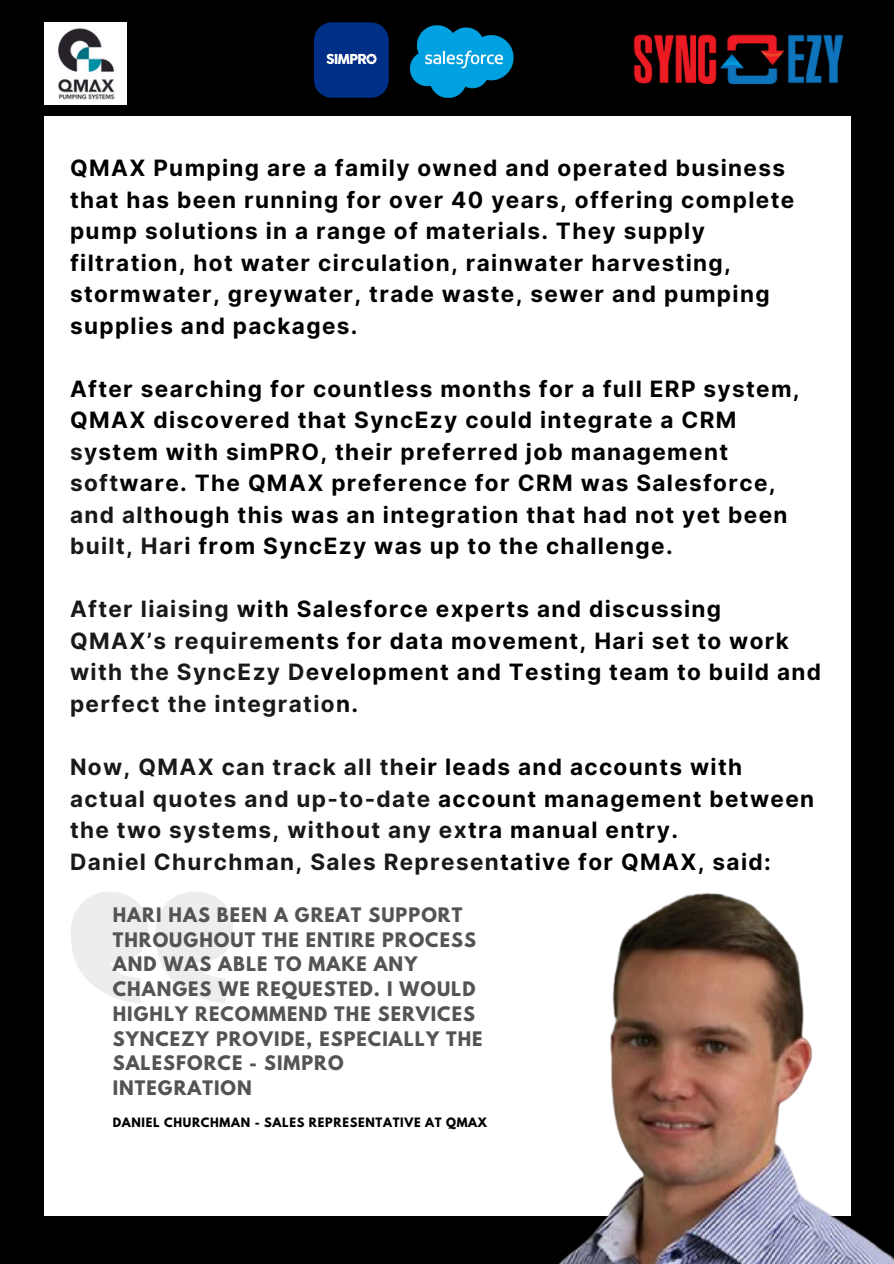
<style>
.page{position:relative;width:894px;height:1264px;background:#fff}
.page>*{position:absolute;margin:0;border:0;box-sizing:border-box;transform-origin:0 0}
.t1{font:700 22.5px/31.5px "Inter";letter-spacing:.06em;color:#000}
.t2{font:700 17.7px/24.8px "League Spartan";letter-spacing:.06em;color:#545454}
.t3{font:700 11.4px "League Spartan";letter-spacing:.06em;color:#000}
</style>
<div class="page">
<div style="left:0;top:0;width:893px;height:1263px;background:#000"></div>
<div style="left:44px;top:116px;width:806px;height:1099px;background:#fff"></div>
<svg style="left:71px;top:892px;width:162px;height:111px"></svg>
<img style="left:410px;top:25px;width:103px;height:72px">
<img style="left:44px;top:22px;width:82px;height:82px">
<img style="left:413px;top:880px;width:480px;height:383px">
<div style="left:314px;top:22px;width:74px;height:76px;background:#002f88;border-radius:18px"></div>
<img style="left:326px;top:53px;width:51px;height:12px">
<img style="left:633px;top:34px;width:211px;height:51px">
<p class="t1" style="left:70px;top:152px;width:725px">QMAX Pumping are a family owned and operated business that has been running for over 40 years, offering complete pump solutions in a range of materials. They supply filtration, hot water circulation, rainwater harvesting, stormwater, greywater, trade waste, sewer and pumping supplies and packages.</p>
<p class="t1" style="left:70px;top:373px;width:731px">After searching for countless months for a full ERP system, QMAX discovered that SyncEzy could integrate a CRM system with simPRO, their preferred job management software. The QMAX preference for CRM was Salesforce, and although this was an integration that had not yet been built, Hari from SyncEzy was up to the challenge.</p>
<p class="t1" style="left:70px;top:593px;width:752px">After liaising with Salesforce experts and discussing QMAX’s requirements for data movement, Hari set to work with the SyncEzy Development and Testing team to build and perfect the integration.</p>
<p class="t1" style="left:70px;top:751px;width:745px">Now, QMAX can track all their leads and accounts with actual quotes and up-to-date account management between the two systems, without any extra manual entry.<br>Daniel Churchman, Sales Representative for QMAX, said:</p>
<h1 class="t2" style="left:113px;top:904px;width:371px">HARI HAS BEEN A GREAT SUPPORT<br>THROUGHOUT THE ENTIRE PROCESS<br>AND WAS ABLE TO MAKE ANY<br>CHANGES WE REQUESTED. I WOULD<br>HIGHLY RECOMMEND THE SERVICES<br>SYNCEZY PROVIDE, ESPECIALLY THE<br>SALESFORCE - SIMPRO<br>INTEGRATION</h1>
<p class="t3" style="left:113px;top:1116px;width:376px">DANIEL CHURCHMAN - SALES REPRESENTATIVE AT QMAX</p>
</div>
